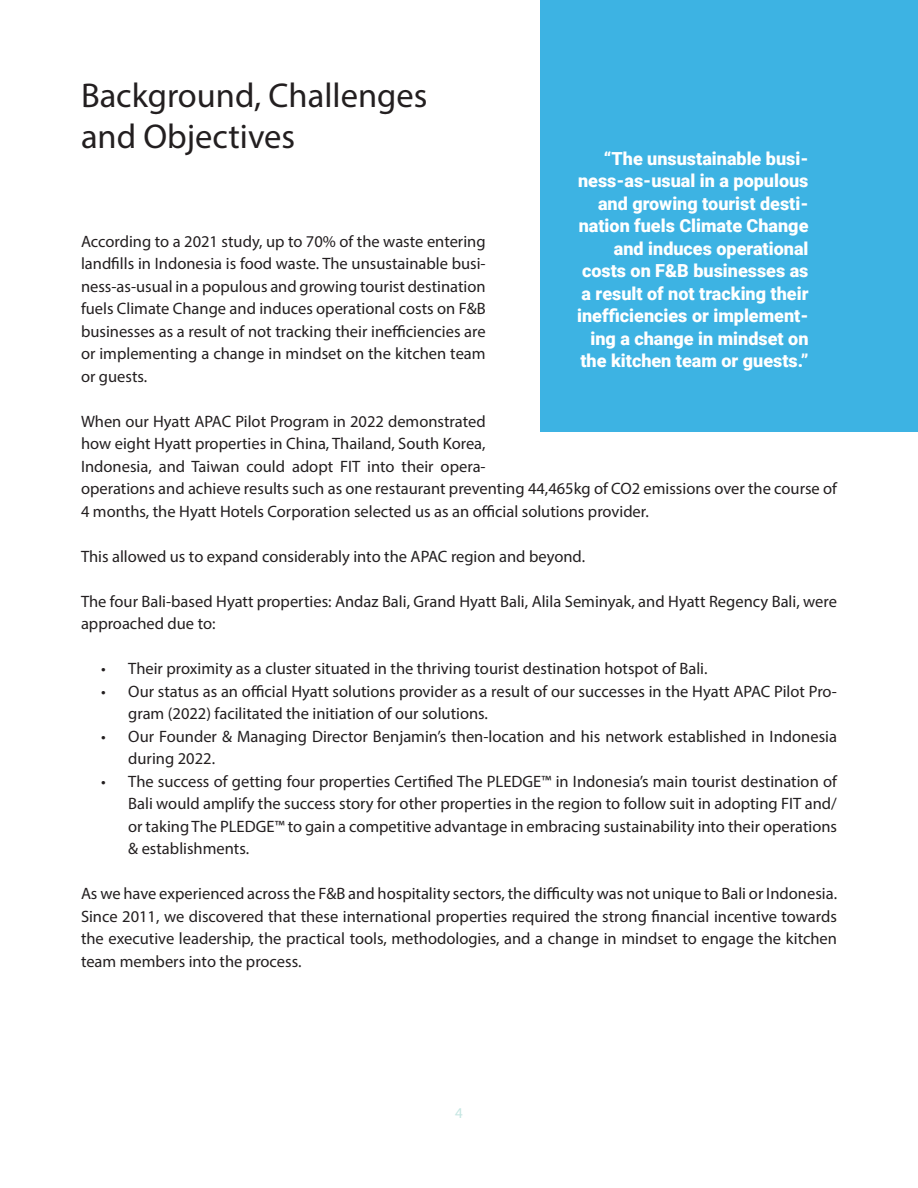
<style>
.page{position:relative;width:918px;height:1188px;background:#fff}
.page>*{position:absolute;margin:0;border:0;box-sizing:border-box;transform-origin:0 0}
.Heading_Text_40pt_Size_Align_Left{font:34.5px/41.4px "Myriad Pro";color:#231f20}
.Body_Text_10pt_Size_Align_Left{font:900 18px/22.5px "Roboto";color:#fff;text-align:right}
.Body_Text_10pt_Size_Align_Left-2{font:16.5px/22.5px "Myriad Pro";color:#231f20;text-align:justify}
.t1{font:15px "Myriad Pro";color:#c5e6e2}
</style>
<div class="page">
<div style="left:540px;top:0;width:378px;height:432px;background:#3db3e3"></div>
<p class="Heading_Text_40pt_Size_Align_Left" style="left:81px;top:74px;width:348px">Background, Challenges and Objectives</p>
<p class="Body_Text_10pt_Size_Align_Left" style="left:577px;top:146px;width:233px">“The unsustainable busi&shy;ness-as-usual in a populous and growing tourist desti&shy;nation fuels Climate Change and induces operational costs on F&amp;B businesses as a result of not tracking their inefficiencies or implement&shy;ing a change in mindset on the kitchen team or guests.”</p>
<p class="Body_Text_10pt_Size_Align_Left-2" style="left:81px;top:230px;width:406px">According to a 2021 study, up to 70% of the waste entering landfills in Indonesia is food waste. The unsustainable busi&shy;ness-as-usual in a populous and growing tourist destination fuels Climate Change and induces operational costs on F&amp;B businesses as a result of not tracking their inefficiencies are or implementing a change in mindset on the kitchen team or guests.</p>
<p class="Body_Text_10pt_Size_Align_Left-2" style="left:81px;top:410px;width:406px">When our Hyatt APAC Pilot Program in 2022 demonstrated how eight Hyatt properties in China, Thailand, South Korea, Indonesia, and Taiwan could adopt FIT into their opera-</p>
<p class="Body_Text_10pt_Size_Align_Left-2" style="left:81px;top:477px;width:758px">operations and achieve results such as one restaurant preventing 44,465kg of CO2 emissions over the course of<br>4 months, the Hyatt Hotels Corporation selected us as an official solutions provider.</p>
<p class="Body_Text_10pt_Size_Align_Left-2" style="left:81px;top:545px;width:506px">This allowed us to expand considerably into the APAC region and beyond.</p>
<p class="Body_Text_10pt_Size_Align_Left-2" style="left:81px;top:590px;width:758px">The four Bali-based Hyatt properties: Andaz Bali, Grand Hyatt Bali, Alila Seminyak, and Hyatt Regency Bali, were approached due to:</p>
<p class="Body_Text_10pt_Size_Align_Left-2" style="left:101px;top:657px;width:608px">• Their proximity as a cluster situated in the thriving tourist destination hotspot of Bali.</p>
<p class="Body_Text_10pt_Size_Align_Left-2" style="left:128px;top:680px;width:710px;text-indent:-27px">• Our status as an official Hyatt solutions provider as a result of our successes in the Hyatt APAC Pilot Pro&shy;gram (2022) facilitated the initiation of our solutions.</p>
<p class="Body_Text_10pt_Size_Align_Left-2" style="left:128px;top:725px;width:710px;text-indent:-27px">• Our Founder &amp; Managing Director Benjamin’s then-location and his network established in Indonesia during 2022.</p>
<p class="Body_Text_10pt_Size_Align_Left-2" style="left:128px;top:770px;width:710px;text-indent:-27px">• The success of getting four properties Certified The PLEDGE™ in Indonesia’s main tourist destination of Bali would amplify the success story for other properties in the region to follow suit in adopting FIT and/ or taking The PLEDGE™ to gain a competitive advantage in embracing sustainability into their operations &amp; establishments.</p>
<p class="Body_Text_10pt_Size_Align_Left-2" style="left:81px;top:882px;width:758px">As we have experienced across the F&amp;B and hospitality sectors, the difficulty was not unique to Bali or Indonesia.<br>Since 2011, we discovered that these international properties required the strong financial incentive towards the executive leadership, the practical tools, methodologies, and a change in mindset to engage the kitchen team members into the process.</p>
<p class="t1" style="left:455px;top:1104px;width:9px">4</p>
</div>
